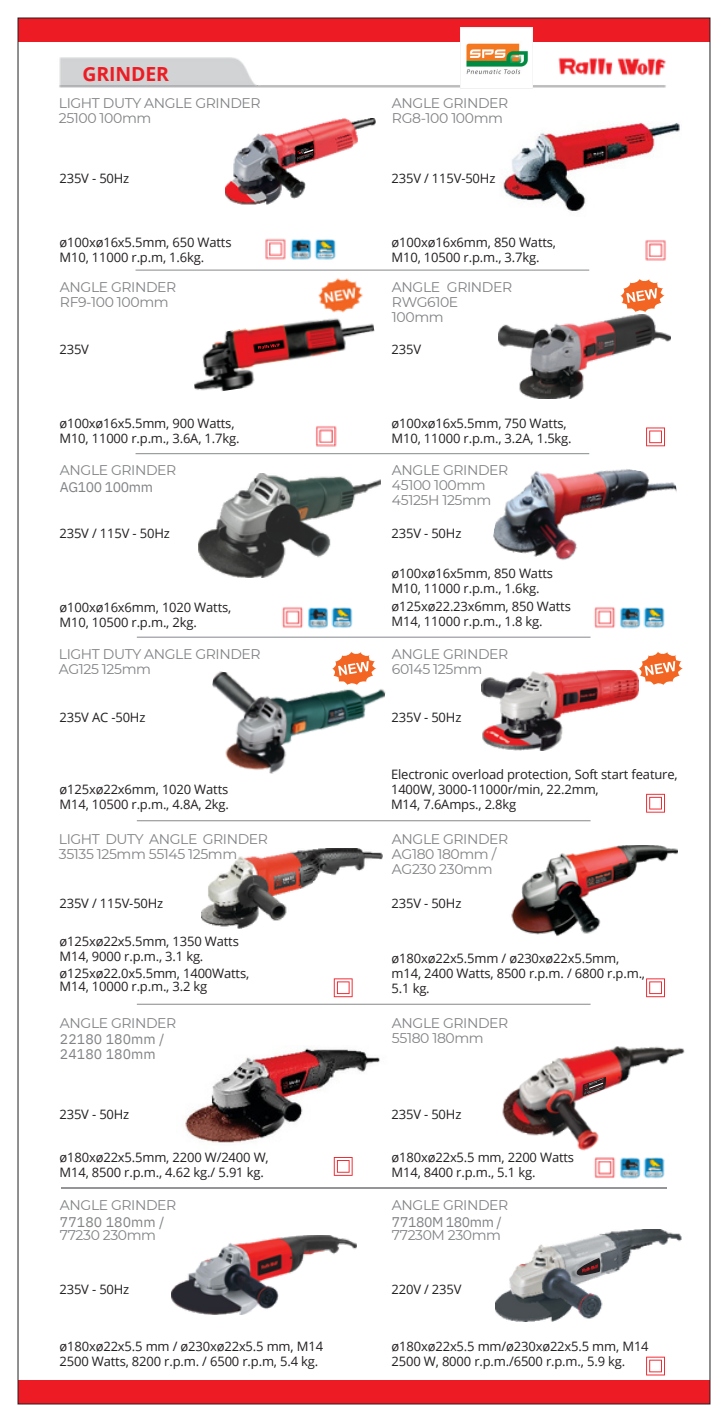
<style>
.page{position:relative;width:728px;height:1422px;background:#fff}
.page>*{position:absolute;margin:0;border:0;box-sizing:border-box;transform-origin:0 0}
.t1{font:700 19.4px "Open Sans";letter-spacing:-.005em;color:#ed1c24}
.t2{font:14px/15px "Montserrat";letter-spacing:-.03em;color:#808285}
.t3{font:14px/15px "IBM Plex Sans";letter-spacing:.005em;color:#808285}
.t4{font:14px "IBM Plex Sans";letter-spacing:-.03em;color:#808285}
.t5{font:13px/15px "Open Sans";letter-spacing:-.01em;color:#231f20}
</style>
<div class="page">
<svg style="left:17px;top:17px;width:694px;height:25px;background:#e42128"></svg>
<svg style="left:17px;top:1380px;width:694px;height:25px;background:#e42128"></svg>
<img style="left:501px;top:122px;width:179px;height:89px">
<img style="left:272px;top:607px;width:91px;height:30px">
<hr style="left:135px;top:270px;width:454px;height:1px;background:#939598">
<hr style="left:135px;top:453px;width:454px;height:1px;background:#939598">
<img style="left:59px;top:57px;width:607px;height:32px">
<img style="left:225px;top:119px;width:150px;height:85px">
<svg style="left:296px;top:144px;width:17px;height:18px"></svg>
<img style="left:306px;top:426px;width:41px;height:29px">
<img style="left:254px;top:238px;width:120px;height:72px">
<img style="left:645px;top:240px;width:21px;height:21px">
<img style="left:498px;top:314px;width:172px;height:84px">
<svg style="left:620px;top:279px;width:44px;height:33px"></svg>
<svg style="left:646px;top:428px;width:18px;height:18px"></svg>
<img style="left:194px;top:310px;width:181px;height:81px">
<hr style="left:137px;top:637px;width:453px;height:1px;background:#939598">
<hr style="left:137px;top:820px;width:453px;height:1px;background:#939598">
<hr style="left:137px;top:1004px;width:453px;height:1px;background:#939598">
<svg style="left:258px;top:344px;width:22px;height:5px"></svg>
<img style="left:185px;top:1048px;width:195px;height:95px">
<svg style="left:334px;top:978px;width:18px;height:19px"></svg>
<svg style="left:334px;top:1157px;width:18px;height:19px"></svg>
<svg style="left:646px;top:794px;width:18px;height:19px"></svg>
<img style="left:201px;top:849px;width:181px;height:79px">
<img style="left:481px;top:671px;width:157px;height:79px">
<img style="left:212px;top:671px;width:173px;height:103px">
<svg style="left:332px;top:652px;width:44px;height:33px"></svg>
<img style="left:490px;top:453px;width:187px;height:107px">
<img style="left:584px;top:607px;width:81px;height:31px">
<img style="left:511px;top:845px;width:166px;height:91px">
<hr style="left:61px;top:1187px;width:605px;height:2px;background:#939598">
<svg style="left:638px;top:652px;width:45px;height:33px"></svg>
<svg style="left:646px;top:978px;width:18px;height:19px"></svg>
<img style="left:502px;top:1046px;width:183px;height:105px">
<svg style="left:582px;top:1077px;width:24px;height:19px"></svg>
<img style="left:584px;top:1146px;width:91px;height:42px">
<img style="left:172px;top:1235px;width:184px;height:80px">
<img style="left:495px;top:1230px;width:186px;height:91px">
<svg style="left:575px;top:1258px;width:25px;height:18px"></svg>
<svg style="left:646px;top:1357px;width:18px;height:18px"></svg>
<img style="left:199px;top:474px;width:181px;height:103px">
<img style="left:460px;top:27px;width:72px;height:62px">
<p class="t1" style="left:82px;top:61px;width:88px">GRINDER</p>
<p class="t2" style="left:59px;top:96px;width:203px">LIGHT DUTY ANGLE GRINDER<br>25100 100mm</p>
<p class="t2" style="left:392px;top:96px;width:118px">ANGLE GRINDER<br>RG8-100 100mm</p>
<h2 class="t5" style="left:59px;top:170px;width:71px">235V - 50Hz</h2>
<p class="t5" style="left:391px;top:170px;width:105px">235V / 115V-50Hz</p>
<p class="t5" style="left:60px;top:234px;width:173px">ø100xø16x5.5mm, 650 Watts<br>M10, 11000 r.p.m, 1.6kg.</p>
<p class="t5" style="left:391px;top:234px;width:166px">ø100xø16x6mm, 850 Watts,<br>M10, 10500 r.p.m., 3.7kg.</p>
<p class="t2" style="left:60px;top:280px;width:118px">ANGLE GRINDER<br>RF9-100 100mm</p>
<p class="t2" style="left:392px;top:280px;width:122px">ANGLE GRINDER<br>RWG610E<br>100mm</p>
<h2 class="t5" style="left:59px;top:341px;width:31px">235V</h2>
<p class="t5" style="left:391px;top:341px;width:31px">235V</p>
<p class="t5" style="left:59px;top:415px;width:181px">ø100xø16x5.5mm, 900 Watts,<br>M10, 11000 r.p.m., 3.6A, 1.7kg.</p>
<p class="t5" style="left:391px;top:415px;width:181px">ø100xø16x5.5mm, 750 Watts,<br>M10, 11000 r.p.m., 3.2A, 1.5kg.</p>
<p class="t2" style="left:60px;top:463px;width:118px">ANGLE GRINDER</p>
<p class="t4" style="left:60px;top:477px;width:94px">AG100 100mm</p>
<p class="t2" style="left:392px;top:463px;width:118px">ANGLE GRINDER<br>45100 100mm<br>45125H 125mm</p>
<p class="t5" style="left:59px;top:525px;width:112px">235V / 115V - 50Hz</p>
<p class="t5" style="left:391px;top:525px;width:71px">235V - 50Hz</p>
<p class="t5" style="left:60px;top:600px;width:173px">ø100xø16x6mm, 1020 Watts,<br>M10, 10500 r.p.m., 2kg.</p>
<p class="t5" style="left:391px;top:565px;width:163px">ø100xø16x5mm, 850 Watts<br>M10, 11000 r.p.m., 1.6kg.</p>
<p class="t5" style="left:391px;top:598px;width:181px">ø125xø22.23x6mm, 850 Watts</p>
<p class="t5" style="left:391px;top:613px;width:153px">M14, 11000 r.p.m., 1.8 kg.</p>
<p class="t2" style="left:59px;top:646px;width:203px">LIGHT DUTY ANGLE GRINDER<br>AG125 125mm</p>
<p class="t2" style="left:392px;top:646px;width:118px">ANGLE GRINDER<br>60145 125mm</p>
<p class="t5" style="left:59px;top:710px;width:87px">235V AC -50Hz</p>
<p class="t5" style="left:391px;top:710px;width:71px">235V - 50Hz</p>
<p class="t5" style="left:60px;top:782px;width:171px">ø125xø22x6mm, 1020 Watts<br>M14, 10500 r.p.m., 4.8A, 2kg.</p>
<p class="t5" style="left:391px;top:766px;width:288px">Electronic overload protection, Soft start feature,<br>1400W, 3000-11000r/min, 22.2mm,<br>M14, 7.6Amps., 2.8kg</p>
<p class="t2" style="left:59px;top:831px;width:211px">LIGHT DUTY ANGLE GRINDER<br>35135 125mm 55145 125mm</p>
<p class="t2" style="left:392px;top:831px;width:118px">ANGLE GRINDER<br>AG180 180mm /<br>AG230 230mm</p>
<p class="t5" style="left:59px;top:896px;width:105px">235V / 115V-50Hz</p>
<p class="t5" style="left:391px;top:896px;width:71px">235V - 50Hz</p>
<p class="t5" style="left:60px;top:934px;width:181px">ø125xø22x5.5mm, 1350 Watts<br>M14, 9000 r.p.m., 3.1 kg.</p>
<p class="t5" style="left:60px;top:965px;width:191px">ø125xø22.0x5.5mm, 1400Watts,</p>
<p class="t5" style="left:60px;top:979px;width:149px">M14, 10000 r.p.m., 3.2 kg</p>
<p class="t5" style="left:391px;top:951px;width:255px">ø180xø22x5.5mm / ø230xø22x5.5mm, m14, 2400 Watts, 8500 r.p.m. / 6800 r.p.m.,<br>5.1 kg.</p>
<p class="t2" style="left:60px;top:1015px;width:118px">ANGLE GRINDER</p>
<p class="t3" style="left:60px;top:1032px;width:106px">22180 180mm /<br>24180 180mm</p>
<p class="t2" style="left:392px;top:1015px;width:118px">ANGLE GRINDER<br>55180 180mm</p>
<p class="t5" style="left:59px;top:1106px;width:71px">235V - 50Hz</p>
<p class="t5" style="left:391px;top:1106px;width:71px">235V - 50Hz</p>
<p class="t5" style="left:60px;top:1150px;width:211px">ø180xø22x5.5mm, 2200 W/2400 W,<br>M14, 8500 r.p.m., 4.62 kg./ 5.91 kg.</p>
<p class="t5" style="left:391px;top:1150px;width:184px">ø180xø22x5.5 mm, 2200 Watts<br>M14, 8400 r.p.m., 5.1 kg.</p>
<p class="t2" style="left:60px;top:1198px;width:118px">ANGLE GRINDER</p>
<p class="t3" style="left:60px;top:1214px;width:106px">77180 180mm /</p>
<p class="t2" style="left:60px;top:1228px;width:98px">77230 230mm</p>
<p class="t2" style="left:392px;top:1198px;width:118px">ANGLE GRINDER</p>
<p class="t4" style="left:392px;top:1212px;width:111px">77180M 180mm /</p>
<p class="t2" style="left:392px;top:1228px;width:111px">77230M 230mm</p>
<p class="t5" style="left:59px;top:1281px;width:71px">235V - 50Hz</p>
<p class="t5" style="left:391px;top:1281px;width:71px">220V / 235V</p>
<p class="t5" style="left:60px;top:1339px;width:265px">ø180xø22x5.5 mm / ø230xø22x5.5 mm, M14<br>2500 Watts, 8200 r.p.m. / 6500 r.p.m, 5.4 kg.</p>
<p class="t5" style="left:391px;top:1339px;width:258px">ø180xø22x5.5 mm/ø230xø22x5.5 mm, M14<br>2500 W, 8000 r.p.m./6500 r.p.m., 5.9 kg.</p>
</div>
